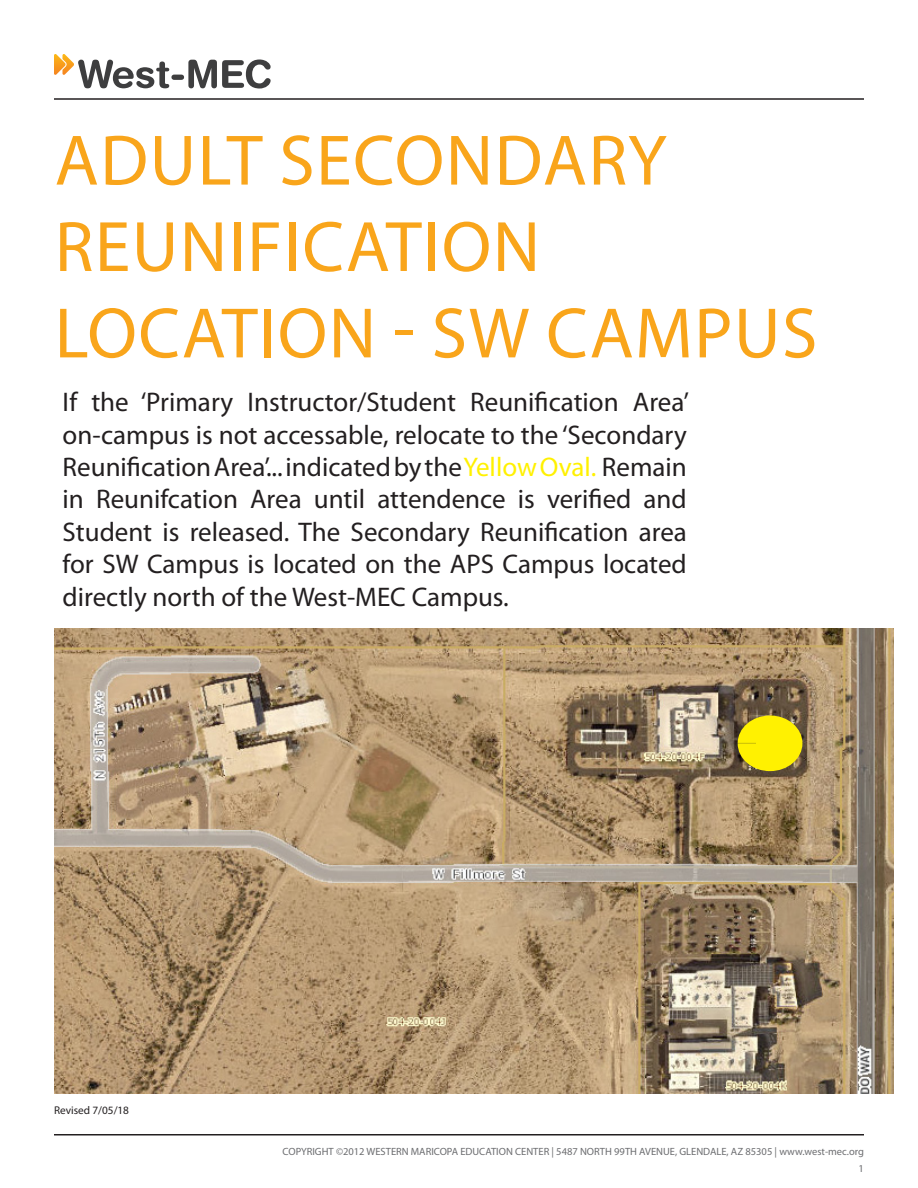
<style>
.page{position:relative;width:918px;height:1188px;background:#fff}
.page>*{position:absolute;margin:0;border:0;box-sizing:border-box;transform-origin:0 0}
.t1{font:72px/86.4px "Myriad Pro";letter-spacing:.02em;color:#f9a51b}
.t2{font:27px/32.4px "Myriad Pro";color:#231f20;text-align:justify}
.t3{font:11.25px "Myriad Pro";color:#231f20}
.t4{font:10.5px/16.6px "Myriad Pro";color:#6c6d70;text-align:right}
.s1{color:#fff101}
</style>
<div class="page">
<svg style="left:54px;top:54px;width:217px;height:35px"></svg>
<hr style="left:54px;top:98px;width:810px;height:2px;background:#231f20">
<hr style="left:54px;top:1134px;width:810px;height:2px;background:#231f20">
<img style="left:54px;top:629px;width:839px;height:465px">
<div style="left:738px;top:715px;width:64px;height:56px;background:#fff101;border-radius:50%"></div>
<p class="t1" style="left:55px;top:116px;width:764px">ADULT SECONDARY<br>REUNIFICATION<br>LOCATION - SW CAMPUS</p>
<p class="t2" style="left:63px;top:386px;width:628px">If the ‘Primary Instructor/Student Reunification Area’ on-campus is not accessable, relocate to the ‘Secondary Reunification Area’... indicated by the <span class="s1">Yellow Oval.</span> Remain in Reunifcation Area until attendence is verified and Student is released. The Secondary Reunification area for SW Campus is located on the APS Campus located directly north of the West-MEC Campus.</p>
<p class="t3" style="left:54px;top:1104px;width:77px">Revised 7/05/18</p>
<p class="t4" style="left:283px;top:1143px;width:583px">COPYRIGHT ©2012 WESTERN MARICOPA EDUCATION CENTER | 5487 NORTH 99TH AVENUE, GLENDALE, AZ 85305 | www.west-mec.org<br>1</p>
</div>
